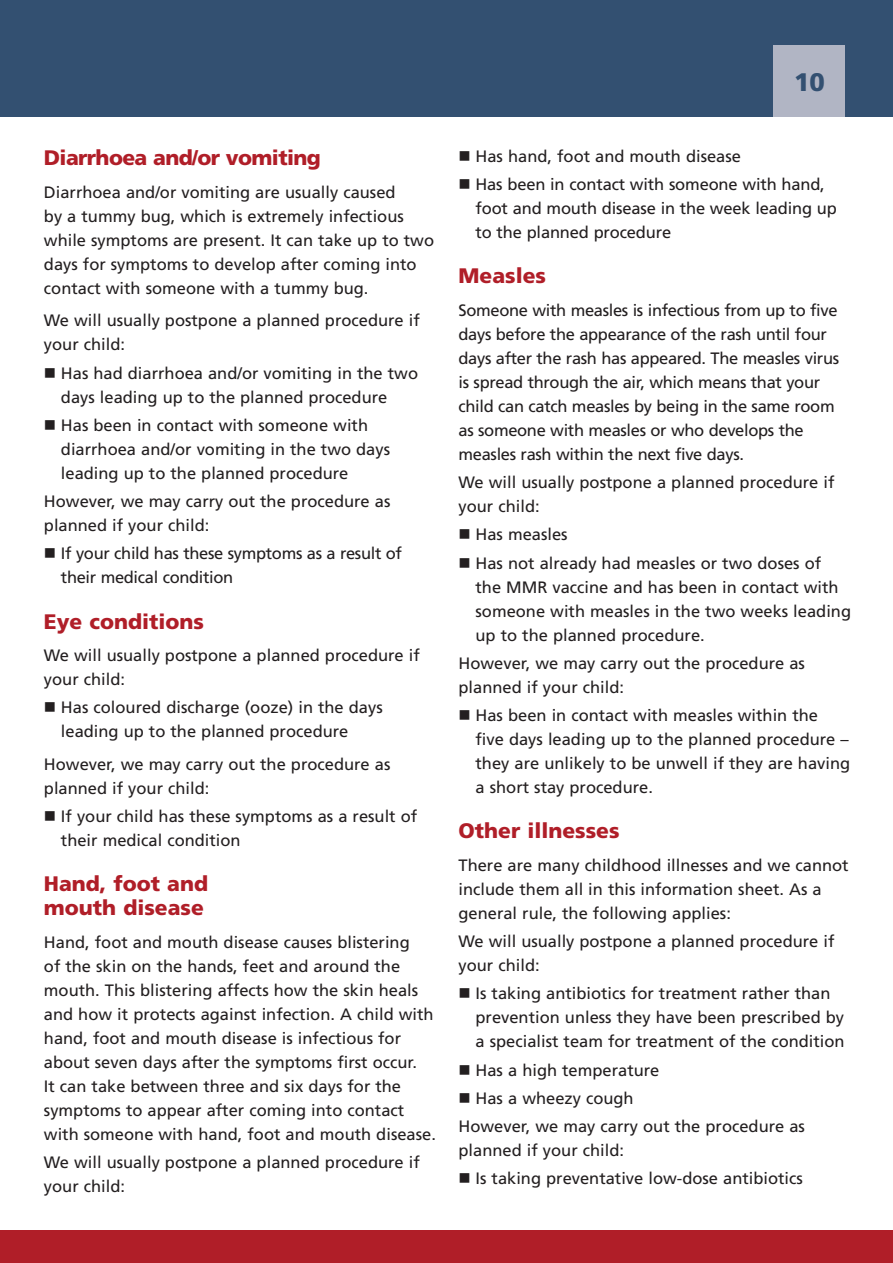
<style>
.page{position:relative;width:893px;height:1263px;background:#fff}
.page>*{position:absolute;margin:0;border:0;box-sizing:border-box;transform-origin:0 0}
.t1{font:900 25.35px "Frutiger";color:#335071}
.t2{font:900 21px/24px "Frutiger";color:#b01e28}
.t3{font:900 21px "Frutiger";letter-spacing:-.03em;color:#b01e28}
.t4{font:16.5px/24px "Frutiger";color:#231f20}
.t5{font:16.5px/24px "Frutiger";letter-spacing:-.02em;color:#231f20}
</style>
<div class="page">
<div style="left:0;top:0;width:893px;height:117px;background:#335071"></div>
<div style="left:773px;top:45px;width:72px;height:72px;background:#b1b5c4"></div>
<div style="left:0;top:1230px;width:893px;height:33px;background:#b01e28"></div>
<p class="t3" style="left:44px;top:145px;width:278px">Diarrhoea and/or vomiting</p>
<p class="t4" style="left:44px;top:180px;width:392px">Diarrhoea and/or vomiting are usually caused<br>by a tummy bug, which is extremely infectious while symptoms are present. It can take up to two days for symptoms to develop after coming into contact with someone with a tummy bug.</p>
<p class="t4" style="left:44px;top:308px;width:377px">We will usually postpone a planned procedure if your child:</p>
<p class="t4" style="left:61px;top:361px;width:359px">Has had diarrhoea and/or vomiting in the two days leading up to the planned procedure</p>
<p class="t4" style="left:61px;top:413px;width:331px">Has been in contact with someone with diarrhoea and/or vomiting in the two days leading up to the planned procedure</p>
<p class="t4" style="left:44px;top:489px;width:348px">However, we may carry out the procedure as planned if your child:</p>
<p class="t5" style="left:61px;top:541px;width:343px">If your child has these symptoms as a result of their medical condition</p>
<p class="t2" style="left:44px;top:609px;width:162px">Eye conditions</p>
<p class="t4" style="left:44px;top:643px;width:377px">We will usually postpone a planned procedure if your child:</p>
<p class="t4" style="left:61px;top:695px;width:323px">Has coloured discharge (ooze) in the days leading up to the planned procedure</p>
<p class="t4" style="left:44px;top:752px;width:348px">However, we may carry out the procedure as planned if your child:</p>
<p class="t4" style="left:61px;top:804px;width:358px">If your child has these symptoms as a result of their medical condition</p>
<p class="t2" style="left:44px;top:872px;width:166px">Hand, foot and mouth disease</p>
<p class="t4" style="left:44px;top:930px;width:393px">Hand, foot and mouth disease causes blistering<br>of the skin on the hands, feet and around the mouth. This blistering affects how the skin heals and how it protects against infection. A child with hand, foot and mouth disease is infectious for about seven days after the symptoms first occur.<br>It can take between three and six days for the symptoms to appear after coming into contact with someone with hand, foot and mouth disease.</p>
<p class="t4" style="left:44px;top:1150px;width:377px">We will usually postpone a planned procedure if your child:</p>
<h1 class="t1" style="left:794px;top:67px;width:32px">10</h1>
<p class="t4" style="left:476px;top:142px;width:351px;line-height:28.2px">Has hand, foot and mouth disease<br>Has been in contact with someone with hand,</p>
<p class="t4" style="left:476px;top:196px;width:363px">foot and mouth disease in the week leading up to the planned procedure</p>
<p class="t2" style="left:459px;top:263px;width:89px">Measles</p>
<p class="t5" style="left:459px;top:298px;width:382px">Someone with measles is infectious from up to five days before the appearance of the rash until four days after the rash has appeared. The measles virus is spread through the air, which means that your child can catch measles by being in the same room as someone with measles or who develops the measles rash within the next five days.</p>
<p class="t4" style="left:459px;top:470px;width:377px">We will usually postpone a planned procedure if your child:</p>
<p class="t4" style="left:476px;top:520px;width:347px;line-height:28.2px">Has measles<br>Has not already had measles or two doses of</p>
<p class="t4" style="left:476px;top:575px;width:377px">the MMR vaccine and has been in contact with someone with measles in the two weeks leading up to the planned procedure.</p>
<p class="t4" style="left:459px;top:651px;width:348px">However, we may carry out the procedure as planned if your child:</p>
<p class="t4" style="left:476px;top:703px;width:376px">Has been in contact with measles within the five days leading up to the planned procedure – they are unlikely to be unwell if they are having a short stay procedure.</p>
<p class="t2" style="left:459px;top:819px;width:163px">Other illnesses</p>
<p class="t4" style="left:459px;top:853px;width:392px">There are many childhood illnesses and we cannot include them all in this information sheet. As a general rule, the following applies:</p>
<p class="t4" style="left:459px;top:929px;width:377px">We will usually postpone a planned procedure if your child:</p>
<p class="t4" style="left:476px;top:981px;width:371px">Is taking antibiotics for treatment rather than prevention unless they have been prescribed by a specialist team for treatment of the condition</p>
<p class="t4" style="left:476px;top:1058px;width:185px">Has a high temperature</p>
<p class="t4" style="left:476px;top:1086px;width:160px">Has a wheezy cough</p>
<p class="t4" style="left:459px;top:1114px;width:348px">However, we may carry out the procedure as</p>
<p class="t4" style="left:476px;top:1136px;width:329px;line-height:28.2px;text-indent:-17px">planned if your child:<br>Is taking preventative low-dose antibiotics</p>
</div>
